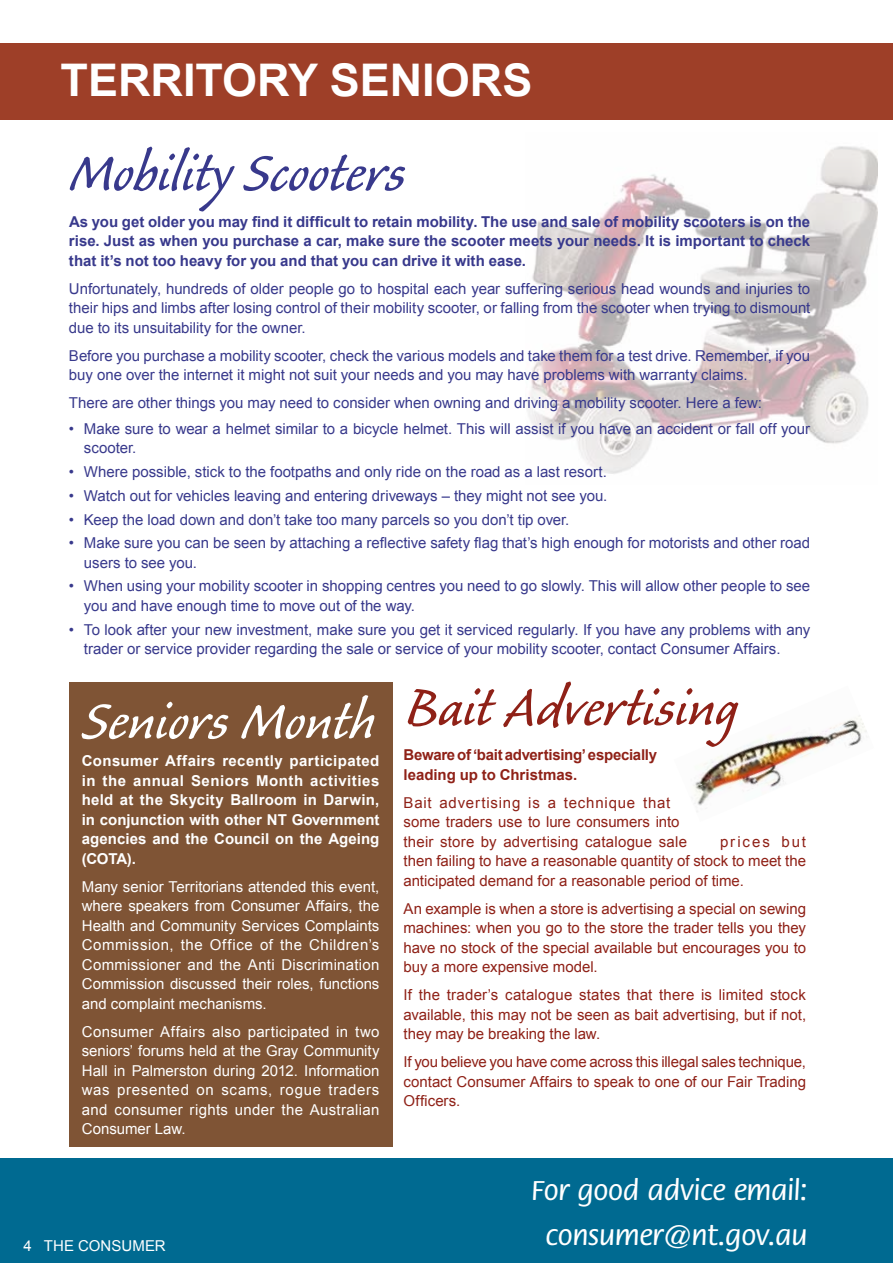
<style>
.page{position:relative;width:893px;height:1263px;background:#fff}
.page>*{position:absolute;margin:0;border:0;box-sizing:border-box;transform-origin:0 0}
.t1{font:69px "Caliban Std";color:#38398c}
.t2{font:69px "Caliban Std";color:#8f2117}
.t3{font:69px "Caliban Std";color:#fff}
.t4{font:700 45px "Arial";color:#fff}
.t5{font:500 30px "Flora Std";letter-spacing:-.02em;color:#fff}
.t6{font:15px/19.5px "Arial";color:#38398c}
.t7{font:15px/19.5px "Arial";color:#8f2117;text-align:justify}
.t8{font:15px/19.5px "Arial";color:#fff;text-align:justify}
.t9{font:700 15px/19.5px "Arial";color:#38398c;text-align:justify}
.t10{font:700 15px/19.5px "Arial";color:#fff;text-align:justify}
.t11{font:700 15px/19.5px "Arial";letter-spacing:-.015em;color:#8f2117}
</style>
<div class="page">
<div style="left:0;top:1159px;width:893px;height:104px;background:#006a91"></div>
<img style="left:527px;top:146px;width:350px;height:328px">
<img style="left:693px;top:715px;width:174px;height:97px">
<div style="left:0;top:43px;width:893px;height:77px;background:#9e3f28"></div>
<div style="left:69px;top:682px;width:323px;height:465px;background:#7f5435"></div>
<h2 class="t4" style="left:61px;top:55px;width:84px">Territory</h2>
<h2 class="t4" style="left:330px;top:55px;width:89px">Seniors</h2>
<h1 class="t1" style="left:69px;top:138px;width:338px">Mobility Scooters</h1>
<p class="t9" style="left:69px;top:211px;width:743px">As you get older you may find it difficult to retain mobility. The use and sale of mobility scooters is on the rise. Just as when you purchase a car, make sure the scooter meets your needs. It is important to check that it’s not too heavy for you and that you can drive it with ease.</p>
<p class="t6" style="left:69px;top:278px;width:743px;text-align:justify">Unfortunately, hundreds of older people go to hospital each year suffering serious head wounds and injuries to their hips and limbs after losing control of their mobility scooter, or falling from the scooter when trying to dismount due to its unsuitability for the owner.</p>
<p class="t6" style="left:69px;top:345px;width:743px">Before you purchase a mobility scooter, check the various models and take them for a test drive. Remember, if you buy one over the internet it might not suit your needs and you may have problems with warranty claims.</p>
<p class="t6" style="left:69px;top:393px;width:694px">There are other things you may need to consider when owning and driving a mobility scooter. Here a few:</p>
<p class="t6" style="left:84px;top:419px;width:728px;text-indent:-15px">• Make sure to wear a helmet similar to a bicycle helmet. This will assist if you have an accident or fall off your scooter.</p>
<p class="t6" style="left:69px;top:462px;width:539px">• Where possible, stick to the footpaths and only ride on the road as a last resort.</p>
<p class="t6" style="left:69px;top:486px;width:540px">• Watch out for vehicles leaving and entering driveways – they might not see you.</p>
<p class="t6" style="left:69px;top:509px;width:502px">• Keep the load down and don’t take too many parcels so you don’t tip over.</p>
<p class="t6" style="left:84px;top:533px;width:728px;text-indent:-15px">• Make sure you can be seen by attaching a reflective safety flag that’s high enough for motorists and other road users to see you.</p>
<p class="t6" style="left:84px;top:576px;width:728px;text-indent:-15px">• When using your mobility scooter in shopping centres you need to go slowly. This will allow other people to see you and have enough time to move out of the way.</p>
<p class="t6" style="left:84px;top:620px;width:728px;text-indent:-15px">• To look after your new investment, make sure you get it serviced regularly. If you have any problems with any trader or service provider regarding the sale or service of your mobility scooter, contact Consumer Affairs.</p>
<h1 class="t3" style="left:82px;top:686px;width:295px">Seniors Month</h1>
<p class="t10" style="left:82px;top:751px;width:299px">Consumer Affairs recently participated in the annual Seniors Month activities held at the Skycity Ballroom in Darwin, in conjunction with other NT Government agencies and the Council on the Ageing (COTA).</p>
<p class="t8" style="left:82px;top:877px;width:299px">Many senior Territorians attended this event, where speakers from Consumer Affairs, the Health and Community Services Complaints Commission, the Office of the Children’s Commissioner and the Anti Discrimination Commission discussed their roles, functions and complaint mechanisms.</p>
<p class="t8" style="left:82px;top:1022px;width:299px">Consumer Affairs also participated in two seniors’ forums held at the Gray Community Hall in Palmerston during 2012. Information was presented on scams, rogue traders and consumer rights under the Australian Consumer Law.</p>
<p class="t8" style="left:23px;top:1236px;width:144px">4 THE CONSUMER</p>
<h1 class="t2" style="left:405px;top:673px;width:334px">Bait Advertising</h1>
<p class="t11" style="left:403px;top:745px;width:255px">Bewareof‘baitadvertising’especially leading up to Christmas.</p>
<p class="t7" style="left:403px;top:792px;width:285px;text-align:left">Bait advertising is a technique that some traders use to lure consumers into their store by advertising catalogue sale</p>
<p class="t7" style="left:403px;top:831px;width:404px;text-indent:316px">prices but then failing to have a reasonable quantity of stock to meet the anticipated demand for a reasonable period of time.</p>
<p class="t7" style="left:403px;top:898px;width:404px">An example is when a store is advertising a special on sewing machines: when you go to the store the trader tells you they have no stock of the special available but encourages you to buy a more expensive model.</p>
<p class="t7" style="left:403px;top:985px;width:404px">If the trader’s catalogue states that there is limited stock available, this may not be seen as bait advertising, but if not, they may be breaking the law.</p>
<p class="t7" style="left:403px;top:1052px;width:404px">If you believe you have come across this illegal sales technique, contact Consumer Affairs to speak to one of our Fair Trading Officers.</p>
<h3 class="t5" style="left:531px;top:1175px;width:278px">For good advice email:</h3>
<h3 class="t5" style="left:545px;top:1220px;width:264px">consumer@nt.gov.au</h3>
</div>
